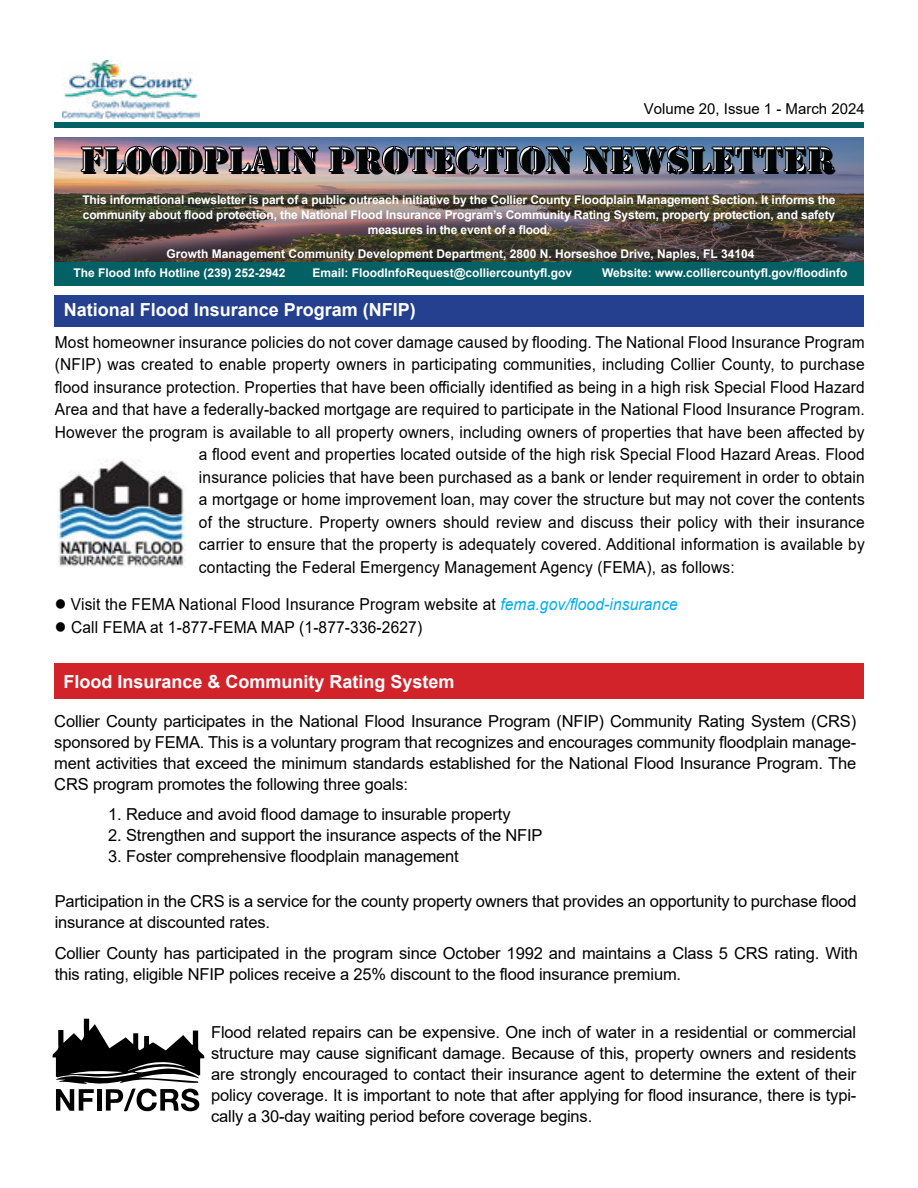
<style>
.page{position:relative;width:918px;height:1188px;background:#fff}
.page>*{position:absolute;margin:0;border:0;box-sizing:border-box;transform-origin:0 0}
.t1{font:36.9px "Stencil";color:#030606;scale:1.1 1}
.t2{font:700 18px "Arial";color:#fff}
.t3{font:16.5px/21px "Arial";letter-spacing:-.01em;color:#000}
.t4{font:16.5px/22.5px "Arial";letter-spacing:-.01em;color:#000;text-align:justify;scale:.94 1}
.t5{font:16.5px/22.5px "Arial";letter-spacing:.01em;color:#000;scale:.94 1}
.t6{font:15px "Arial";color:#000}
.t7{font:700 12px/15px "Arial";letter-spacing:-.01em;color:#fff;text-align:center}
.s1{font-style:italic;color:#00aeef}
</style>
<div class="page">
<img style="left:54px;top:138px;width:809px;height:124px">
<div style="left:54px;top:123px;width:810px;height:5px;background:#036064"></div>
<img style="left:62px;top:61px;width:138px;height:57px">
<img style="left:80px;top:146px;width:755px;height:29px">
<div style="left:54px;top:295px;width:810px;height:31px;background:#25408f"></div>
<div style="left:54px;top:262px;width:810px;height:23px;background:#036064"></div>
<img style="left:57px;top:460px;width:129px;height:107px">
<div style="left:54px;top:663px;width:810px;height:36px;background:#d2232a"></div>
<svg style="left:52px;top:1019px;width:153px;height:93px"></svg>
<p class="t6" style="left:644px;top:98px;width:222px">Volume 20, Issue 1 - March 2024</p>
<p class="t1" style="left:82px;top:141px;width:687px">FLOODPLAIN PROTECTION NEWSLETTER</p>
<p class="t7" style="left:82px;top:192px;width:755px">This informational newsletter is part of a public outreach initiative by the Collier County Floodplain Management Section. It informs the</p>
<p class="t7" style="left:83px;top:207px;width:754px">community about flood protection, the National Flood Insurance Program’s Community Rating System, property protection, and safety measures in the event of a flood.</p>
<p class="t7" style="left:167px;top:246px;width:589px">Growth Management Community Development Department, 2800 N. Horseshoe Drive, Naples, FL 34104</p>
<p class="t7" style="left:74px;top:266px;width:214px">The Flood Info Hotline (239) 252-2942</p>
<p class="t7" style="left:312px;top:266px;width:261px">Email: FloodInfoRequest@colliercountyfl.gov</p>
<p class="t7" style="left:602px;top:266px;width:247px">Website: www.colliercountyfl.gov/floodinfo</p>
<p class="t2" style="left:64px;top:297px;width:354px">National Flood Insurance Program (NFIP)</p>
<p class="t4" style="left:55px;top:330px;width:863px">Most homeowner insurance policies do not cover damage caused by flooding. The National Flood Insurance Program (NFIP) was created to enable property owners in participating communities, including Collier County, to purchase flood insurance protection. Properties that have been officially identified as being in a high risk Special Flood Hazard Area and that have a federally-backed mortgage are required to participate in the National Flood Insurance Program.<br>However the program is available to all property owners, including owners of properties that have been affected by</p>
<p class="t5" style="left:199px;top:443px;width:710px">a flood event and properties located outside of the high risk Special Flood Hazard Areas. Flood insurance policies that have been purchased as a bank or lender requirement in order to obtain</p>
<p class="t5" style="left:199px;top:488px;width:710px">a mortgage or home improvement loan, may cover the structure but may not cover the contents</p>
<p class="t4" style="left:199px;top:511px;width:710px">of the structure. Property owners should review and discuss their policy with their insurance carrier to ensure that the property is adequately covered. Additional information is available by contacting the Federal Emergency Management Agency (FEMA), as follows:</p>
<p class="t5" style="left:55px;top:593px;width:664px">● Visit the FEMA National Flood Insurance Program website at <span class="s1">fema.gov/flood-insurance</span></p>
<p class="t5" style="left:55px;top:615px;width:392px">● Call FEMA at 1-877-FEMA MAP (1-877-336-2627)</p>
<p class="t2" style="left:63px;top:669px;width:393px">Flood Insurance &amp; Community Rating System</p>
<p class="t3" style="left:54px;top:711px;width:804px;text-align:justify">Collier County participates in the National Flood Insurance Program (NFIP) Community Rating System (CRS) sponsored by FEMA. This is a voluntary program that recognizes and encourages community floodplain manage&shy;ment activities that exceed the minimum standards established for the National Flood Insurance Program. The CRS program promotes the following three goals:</p>
<p class="t3" style="left:108px;top:804px;width:404px">1. Reduce and avoid flood damage to insurable property</p>
<p class="t3" style="left:108px;top:825px;width:436px">2. Strengthen and support the insurance aspects of the NFIP</p>
<p class="t3" style="left:108px;top:846px;width:352px">3. Foster comprehensive floodplain management</p>
<p class="t3" style="left:55px;top:890px;width:804px">Participation in the CRS is a service for the county property owners that provides an opportunity to purchase flood insurance at discounted rates.</p>
<p class="t3" style="left:55px;top:943px;width:805px">Collier County has participated in the program since October 1992 and maintains a Class 5 CRS rating. With this rating, eligible NFIP polices receive a 25% discount to the flood insurance premium.</p>
<p class="t3" style="left:211px;top:1021px;width:647px">Flood related repairs can be expensive. One inch of water in a residential or commercial structure may cause significant damage. Because of this, property owners and residents</p>
<p class="t3" style="left:211px;top:1063px;width:647px;text-align:justify">are strongly encouraged to contact their insurance agent to determine the extent of their policy coverage. It is important to note that after applying for flood insurance, there is typi&shy;cally a 30-day waiting period before coverage begins.</p>
</div>
